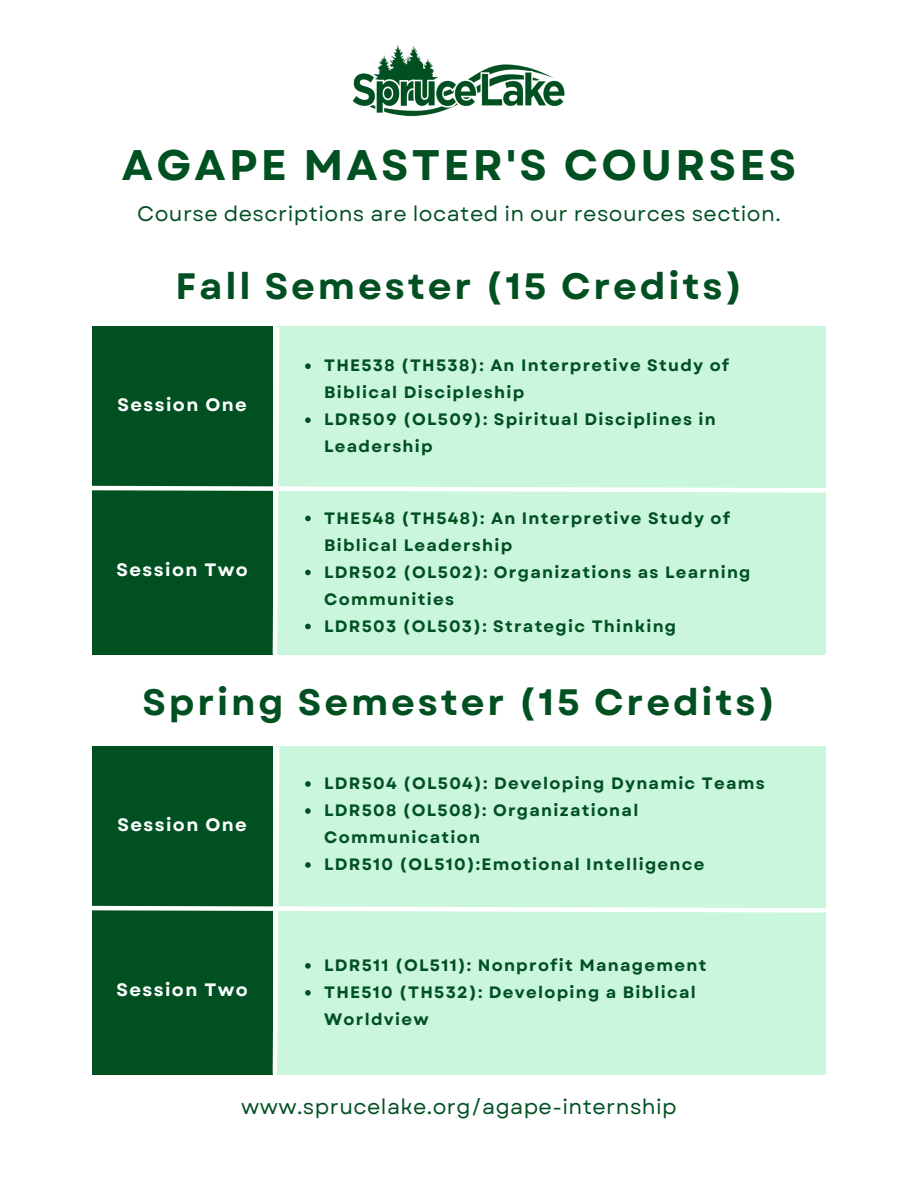
<style>
.page{position:relative;width:918px;height:1188px;background:#fff}
.page>*{position:absolute;margin:0;border:0;box-sizing:border-box;transform-origin:0 0}
.t1{font:700 42.75px "Garet";letter-spacing:.08em;color:#005022}
.t2{font:700 36.75px "Garet";letter-spacing:.08em;color:#005022}
.t3{font:21px "Garet";letter-spacing:.02em;color:#005022}
.t4{font:700 18px "Garet";letter-spacing:.08em;color:#fff}
.t5{font:700 16.5px/27px "Garet";letter-spacing:.08em;color:#005022}
</style>
<div class="page">
<img style="left:352px;top:44px;width:213px;height:73px">
<svg style="left:92px;top:326px;width:734px;height:329px;background:#99cdaf"></svg>
<svg style="left:92px;top:746px;width:734px;height:329px;background:#99cdaf"></svg>
<p class="t1" style="left:122px;top:135px;width:676px">AGAPE MASTER'S COURSES</p>
<p class="t3" style="left:137px;top:198px;width:645px">Course descriptions are located in our resources section.</p>
<p class="t2" style="left:176px;top:260px;width:568px">Fall Semester (15 Credits)</p>
<p class="t4" style="left:118px;top:391px;width:131px">Session One</p>
<p class="t4" style="left:117px;top:557px;width:133px">Session Two</p>
<p class="t5" style="left:324px;top:352px;width:407px">THE538 (TH538): An Interpretive Study of<br>Biblical Discipleship</p>
<p class="t5" style="left:324px;top:406px;width:393px">LDR509 (OL509): Spiritual Disciplines in<br>Leadership</p>
<p class="t5" style="left:324px;top:504px;width:408px">THE548 (TH548): An Interpretive Study of<br>Biblical Leadership</p>
<p class="t5" style="left:324px;top:558px;width:428px">LDR502 (OL502): Organizations as Learning<br>Communities</p>
<p class="t5" style="left:324px;top:612px;width:354px">LDR503 (OL503): Strategic Thinking</p>
<p class="t2" style="left:142px;top:675px;width:635px">Spring Semester (15 Credits)</p>
<p class="t4" style="left:118px;top:811px;width:131px">Session One</p>
<p class="t4" style="left:117px;top:977px;width:133px">Session Two</p>
<p class="t5" style="left:324px;top:770px;width:442px">LDR504 (OL504): Developing Dynamic Teams</p>
<p class="t5" style="left:324px;top:797px;width:316px">LDR508 (OL508): Organizational<br>Communication</p>
<p class="t5" style="left:324px;top:851px;width:382px">LDR510 (OL510):Emotional Intelligence</p>
<p class="t5" style="left:324px;top:952px;width:384px">LDR511 (OL511): Nonprofit Management</p>
<p class="t5" style="left:324px;top:979px;width:373px">THE510 (TH532): Developing a Biblical<br>Worldview</p>
<p class="t3" style="left:241px;top:1092px;width:437px">www.sprucelake.org/agape-internship</p>
</div>
